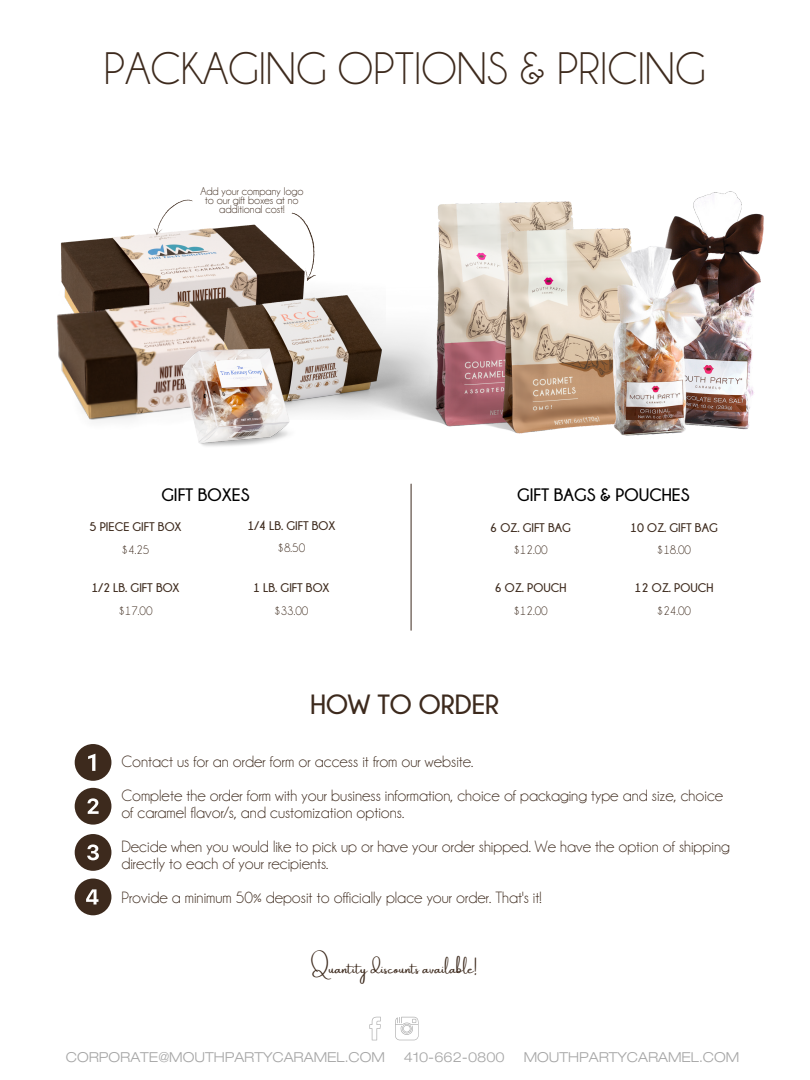
<style>
.page{position:relative;width:810px;height:1080px;background:#fff}
.page>*{position:absolute;margin:0;border:0;box-sizing:border-box;transform-origin:0 0}
.t1{font:46.06px "Champagne Limousines";color:#3d2a1d}
.t2{font:700 27.69px "Champagne Limousines";color:#3d2a1d}
.t3{font:700 18px "Champagne Limousines";color:#000}
.t4{font:16.44px/17.1px "Champagne Limousines";color:#3d2a1d}
.t5{font:300 expanded 13.75px "Helvetica Neue LT Std";color:#a6a6a6}
.t6{font:13.5px "Amsterdam One";color:#3d2a1d}
.t7{font:700 12.5px/22.5px "Champagne Limousines";color:#3d2a1d;text-align:center}
.t8{font:11.25px/8.9px "Champagne Limousines";color:#3d2a1d;text-align:center}
.s1{font-weight:400}
</style>
<div class="page">
<svg style="left:369px;top:1017px;width:12px;height:23px"></svg>
<svg style="left:395px;top:1017px;width:23px;height:23px"></svg>
<img style="left:735px;top:193px;width:29px;height:237px">
<img style="left:410px;top:191px;width:325px;height:396px">
<svg style="left:75px;top:744px;width:36px;height:37px"></svg>
<svg style="left:75px;top:788px;width:36px;height:36px"></svg>
<svg style="left:75px;top:834px;width:36px;height:37px"></svg>
<svg style="left:75px;top:879px;width:36px;height:36px"></svg>
<hr style="left:411px;top:484px;width:1px;height:146px;background:#3d2a1d">
<img style="left:595px;top:245px;width:121px;height:197px">
<img style="left:57px;top:199px;width:258px;height:221px">
<img style="left:201px;top:268px;width:276px;height:152px">
<img style="left:94px;top:344px;width:288px;height:103px">
<p class="t1" style="left:104px;top:46px;width:603px">PACKAGING OPTIONS &amp; PRICING</p>
<h5 class="t8" style="left:200px;top:187px;width:105px">Add your company logo to our gift boxes at no additional cost!</h5>
<h5 class="t3" style="left:161px;top:485px;width:90px">GIFT BOXES</h5>
<h5 class="t7" style="left:90px;top:515px;width:93px">5 PIECE GIFT BOX <span class="s1">$4.25</span></h5>
<h5 class="t7" style="left:92px;top:576px;width:90px">1/2 LB. GIFT BOX <span class="s1">$17.00</span></h5>
<h5 class="t7" style="left:253px;top:576px;width:78px">1 LB. GIFT BOX <span class="s1">$33.00</span></h5>
<h2 class="t7" style="left:247px;top:514px;width:90px">1/4 LB. GIFT BOX <span class="s1">$8.50</span></h2>
<h3 class="t3" style="left:517px;top:485px;width:174px">GIFT BAGS &amp; POUCHES</h3>
<h5 class="t7" style="left:490px;top:516px;width:82px">6 OZ. GIFT BAG <span class="s1">$12.00</span></h5>
<h5 class="t7" style="left:630px;top:516px;width:89px">10 OZ. GIFT BAG <span class="s1">$18.00</span></h5>
<p class="t7" style="left:495px;top:576px;width:73px">6 OZ. POUCH <span class="s1">$12.00</span></p>
<p class="t7" style="left:635px;top:576px;width:80px">12 OZ. POUCH <span class="s1">$24.00</span></p>
<p class="t2" style="left:311px;top:689px;width:190px">HOW TO ORDER</p>
<p class="t4" style="left:121px;top:753px;width:354px">Contact us for an order form or access it from our website.</p>
<p class="t4" style="left:121px;top:787px;width:603px">Complete the order form with your business information, choice of packaging type and size, choice of caramel flavor/s, and customization options.</p>
<h3 class="t4" style="left:121px;top:838px;width:610px">Decide when you would like to pick up or have your order shipped. We have the option of shipping directly to each of your recipients.</h3>
<h5 class="t4" style="left:121px;top:889px;width:422px">Provide a minimum 50% deposit to officially place your order. That's it!</h5>
<p class="t6" style="left:311px;top:961px;width:167px">Quantity discounts available!</p>
<p class="t5" style="left:66px;top:1052px;width:320px">CORPORATE@MOUTHPARTYCARAMEL.COM</p>
<p class="t5" style="left:404px;top:1052px;width:102px">410-662-0800</p>
<p class="t5" style="left:524px;top:1052px;width:217px">MOUTHPARTYCARAMEL.COM</p>
</div>
